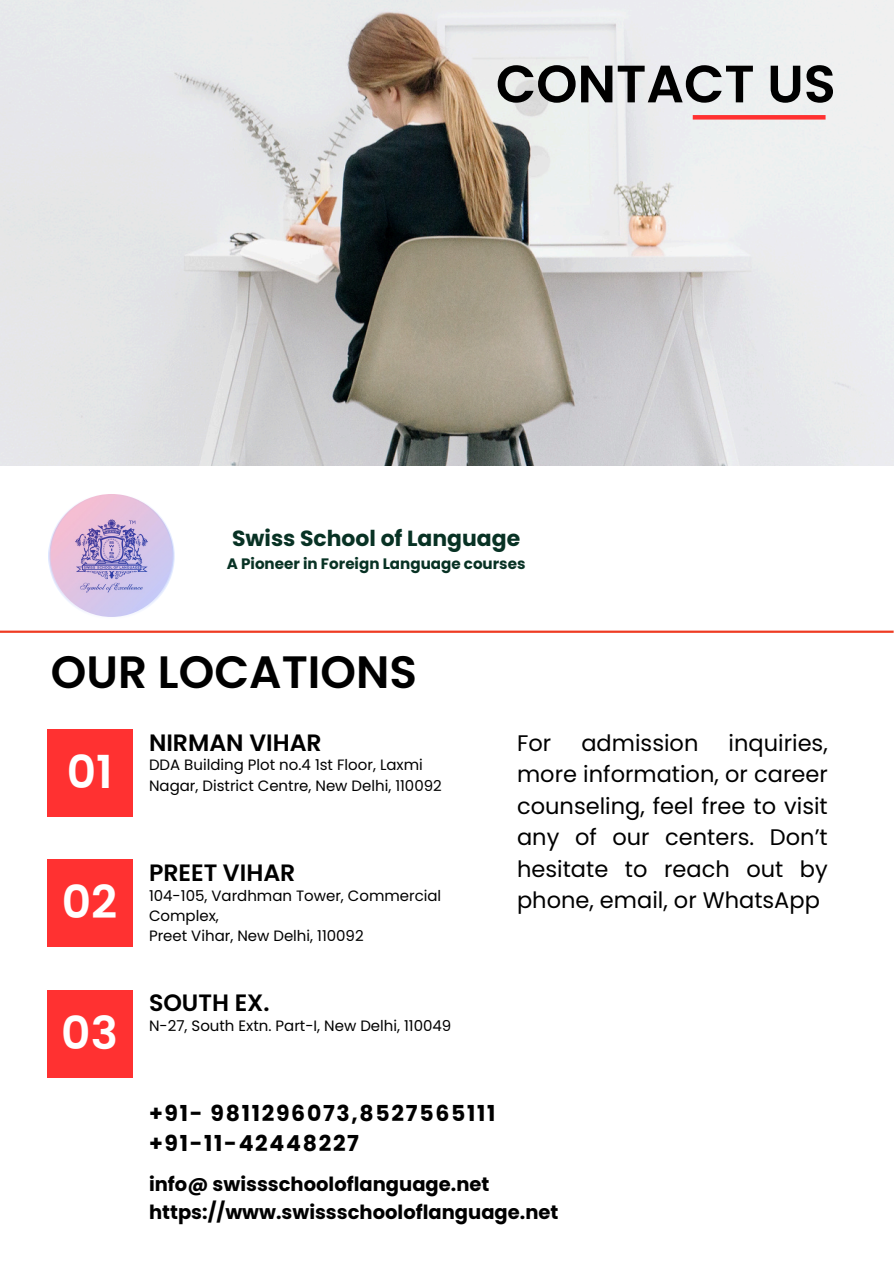
<style>
.page{position:relative;width:894px;height:1264px;background:#fff}
.page>*{position:absolute;margin:0;border:0;box-sizing:border-box;transform-origin:0 0}
.t1{font:600 52.5px "Poppins";color:#000}
.t2{font:600 45.45px "Poppins";color:#fff}
.t3{font:600 45.3px "Poppins";color:#000}
.t4{font:600 23.7px "Poppins";color:#000}
.t5{font:22.5px/31.5px "Poppins";color:#000;text-align:justify}
.t6{font:700 22.05px/30.3px "Poppins";letter-spacing:.08em;color:#000}
.t7{font:700 21.9px "Poppins";color:#083224}
.t8{font:700 19.5px/28.2px "Poppins";color:#000}
.t9{font:700 15.15px "Poppins";color:#083224}
.t10{font:15px/20.2px "Poppins";color:#000}
</style>
<div class="page">
<img style="left:0;top:0;width:893px;height:466px">
<hr style="left:0;top:630px;width:893px;height:3px;background:#ef3c23">
<div style="left:47px;top:729px;width:85px;height:87px;background:#ff3131"></div>
<div style="left:47px;top:990px;width:85px;height:87px;background:#ff3131"></div>
<div style="left:47px;top:859px;width:85px;height:88px;background:#ff3131"></div>
<div style="left:692px;top:115px;width:133px;height:5px;background:#ff3131"></div>
<svg style="left:48px;top:494px;width:127px;height:123px"></svg>
<h1 class="t1" style="left:495px;top:47px;width:341px">CONTACT US</h1>
<h4 class="t7" style="left:232px;top:523px;width:289px">Swiss School of Language</h4>
<h6 class="t9" style="left:227px;top:552px;width:300px">A Pioneer in Foreign Language courses</h6>
<p class="t3" style="left:51px;top:640px;width:367px">OUR LOCATIONS</p>
<p class="t4" style="left:149px;top:725px;width:174px">NIRMAN VIHAR</p>
<p class="t2" style="left:67px;top:740px;width:47px">01</p>
<p class="t10" style="left:149px;top:755px;width:294px">DDA Building Plot no.4 1st Floor, Laxmi<br>Nagar, District Centre, New Delhi, 110092</p>
<h3 class="t4" style="left:149px;top:856px;width:148px">PREET VIHAR</h3>
<h2 class="t2" style="left:62px;top:870px;width:57px">02</h2>
<p class="t10" style="left:149px;top:885px;width:294px">104-105, Vardhman Tower, Commercial<br>Complex,</p>
<h5 class="t10" style="left:149px;top:926px;width:216px">Preet Vihar, New Delhi, 110092</h5>
<p class="t4" style="left:149px;top:986px;width:122px">SOUTH EX.</p>
<p class="t2" style="left:61px;top:1000px;width:58px">03</p>
<p class="t10" style="left:149px;top:1015px;width:304px">N-27, South Extn. Part-I, New Delhi, 110049</p>
<p class="t6" style="left:149px;top:1097px;width:348px">+91- 9811296073,8527565111 +91-11-42448227</p>
<h3 class="t5" style="left:517px;top:727px;width:312px;text-indent:211px">inquiries, more information, or career counseling, feel free to visit any of our centers. Don’t hesitate to reach out by phone, email, or WhatsApp</h3>
<h3 class="t5" style="left:517px;top:727px;width:36px">For</h3>
<h3 class="t5" style="left:581px;top:727px;width:118px">admission</h3>
<h3 class="t8" style="left:149px;top:1169px;width:411px">info@ swissschooloflanguage.net https://www.swissschooloflanguage.net</h3>
</div>
